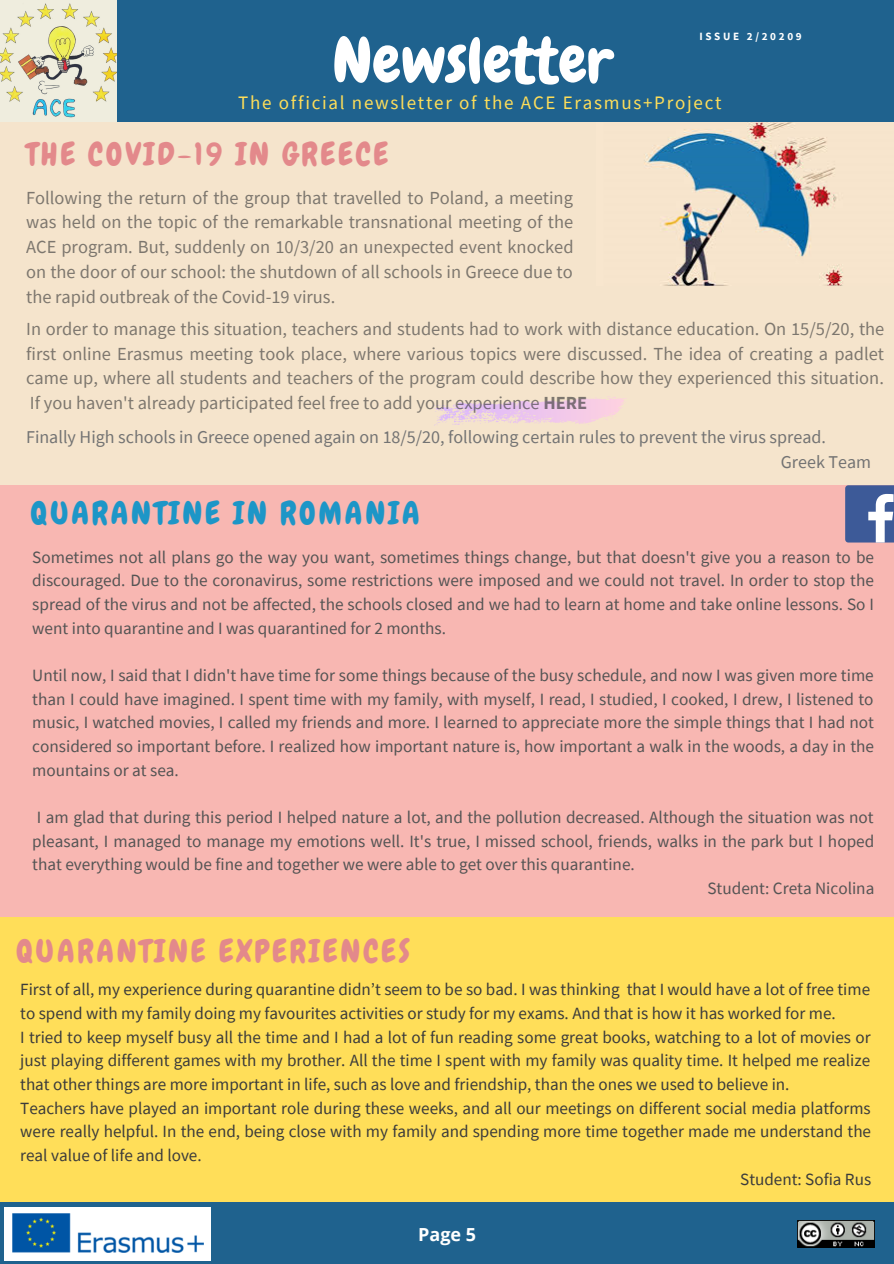
<style>
.page{position:relative;width:894px;height:1264px;background:#fff}
.page>*{position:absolute;margin:0;border:0;box-sizing:border-box;transform-origin:0 0}
.t1{font:63px "Chewy";color:#fff}
.t2{font:31.5px "Chewy";letter-spacing:.09em;color:#e3898b}
.t3{font:31.5px "Chewy";letter-spacing:.09em;color:#1d96c7}
.t4{font:19.05px "Source Sans Pro";letter-spacing:.09em;color:#ffde59}
.t5{font:18.45px/24.8px "Source Sans Pro";color:#3b3b3b;text-align:justify}
.t6{font:18px/24.8px "Source Sans Pro";color:#737373}
.t7{font:700 18px "Open Sans";color:#fff}
.t8{font:17.25px/23.7px "Source Sans Pro";color:#545454;text-align:justify}
.t9{font:17.1px "Source Sans Pro";color:#3b3b3b}
.t10{font:700 11.1px "Source Sans Pro";letter-spacing:.24em;color:#fff}
.s1{font-weight:700}
</style>
<div class="page">
<div style="left:0;top:917px;width:893px;height:336px;background:#ffde59"></div>
<div style="left:0;top:89px;width:893px;height:410px;background:#f5e4cc"></div>
<div style="left:0;top:485px;width:893px;height:432px;background:#f8b7b2"></div>
<div style="left:0;top:0;width:893px;height:122px;background:#1f628e"></div>
<div style="left:0;top:1202px;width:893px;height:61px;background:#1f628e"></div>
<svg style="left:845px;top:485px;width:48px;height:57px;background:#697faf"></svg>
<img style="left:4px;top:1207px;width:206px;height:53px">
<img style="left:0;top:0;width:116px;height:122px">
<img style="left:797px;top:1220px;width:76px;height:27px">
<img style="left:644px;top:122px;width:199px;height:163px">
<svg style="left:434px;top:397px;width:191px;height:28px"></svg>
<p class="t10" style="left:699px;top:29px;width:104px">ISSUE 2/20209</p>
<h1 class="t1" style="left:332px;top:21px;width:282px">Newsletter</h1>
<p class="t4" style="left:238px;top:90px;width:484px">The official newsletter of the ACE Erasmus+Project</p>
<h2 class="t2" style="left:26px;top:134px;width:363px">THE COVID-19 IN GREECE</h2>
<p class="t5" style="left:26px;top:185px;width:548px">Following the return of the group that travelled to Poland, a meeting was held on the topic of the remarkable transnational meeting of the ACE program. But, suddenly on 10/3/20 an unexpected event knocked on the door of our school: the shutdown of all schools in Greece due to the rapid outbreak of the Covid-19 virus.</p>
<p class="t5" style="left:26px;top:316px;width:859px">In order to manage this situation, teachers and students had to work with distance education. On 15/5/20, the first online Erasmus meeting took place, where various topics were discussed. The idea of creating a padlet came up, where all students and teachers of the program could describe how they experienced this situation.<br>If you haven't already participated feel free to add your experience <span class="s1">HERE</span></p>
<p class="t6" style="left:780px;top:424px;width:92px;text-indent:-754px">Finally High schools in Greece opened again on 18/5/20, following certain rules to prevent the virus spread.<br>Greek Team</p>
<h2 class="t3" style="left:30px;top:493px;width:390px">QUARANTINE IN ROMANIA</h2>
<p class="t8" style="left:32px;top:544px;width:843px">Sometimes not all plans go the way you want, sometimes things change, but that doesn't give you a reason to be discouraged. Due to the coronavirus, some restrictions were imposed and we could not travel. In order to stop the spread of the virus and not be affected, the schools closed and we had to learn at home and take online lessons. So I went into quarantine and I was quarantined for 2 months.</p>
<p class="t8" style="left:32px;top:663px;width:843px">Until now, I said that I didn't have time for some things because of the busy schedule, and now I was given more time than I could have imagined. I spent time with my family, with myself, I read, I studied, I cooked, I drew, I listened to music, I watched movies, I called my friends and more. I learned to appreciate more the simple things that I had not considered so important before. I realized how important nature is, how important a walk in the woods, a day in the mountains or at sea.</p>
<p class="t8" style="left:37px;top:804px;width:838px">I am glad that during this period I helped nature a lot, and the pollution decreased. Although the situation was not</p>
<p class="t8" style="left:32px;top:828px;width:843px">pleasant, I managed to manage my emotions well. It's true, I missed school, friends, walks in the park but I hoped</p>
<p class="t8" style="left:32px;top:852px;width:604px">that everything would be fine and together we were able to get over this quarantine.</p>
<p class="t8" style="left:707px;top:875px;width:168px">Student: Creta Nicolina</p>
<h2 class="t2" style="left:16px;top:931px;width:395px">QUARANTINE EXPERIENCES</h2>
<p class="t9" style="left:20px;top:978px;width:851px">First of all, my experience during quarantine didn’t seem to be so bad. I was thinking that I would have a lot of free time</p>
<p class="t9" style="left:20px;top:1002px;width:816px">to spend with my family doing my favourites activities or study for my exams. And that is how it has worked for me.</p>
<p class="t9" style="left:20px;top:1025px;width:851px">I tried to keep myself busy all the time and I had a lot of fun reading some great books, watching to a lot of movies or</p>
<p class="t9" style="left:20px;top:1049px;width:851px">just playing different games with my brother. All the time I spent with my family was quality time. It helped me realize</p>
<p class="t9" style="left:20px;top:1073px;width:770px">that other things are more important in life, such as love and friendship, than the ones we used to believe in.</p>
<p class="t9" style="left:20px;top:1096px;width:851px">Teachers have played an important role during these weeks, and all our meetings on different social media platforms</p>
<p class="t9" style="left:20px;top:1120px;width:852px">were really helpful. In the end, being close with my family and spending more time together made me understand the</p>
<p class="t9" style="left:20px;top:1144px;width:183px">real value of life and love.</p>
<p class="t9" style="left:740px;top:1167px;width:132px">Student: Sofia Rus</p>
<p class="t7" style="left:418px;top:1221px;width:59px">Page 5</p>
</div>
